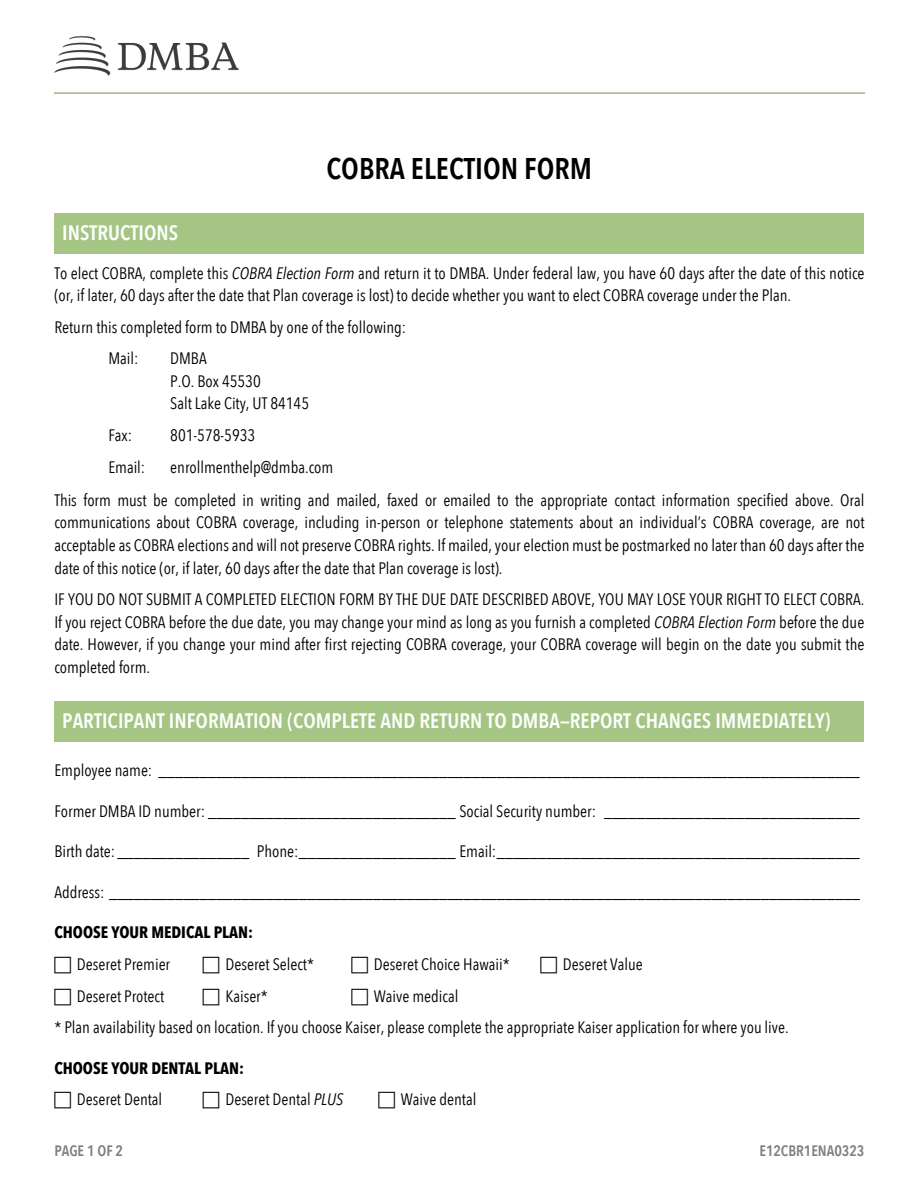
<style>
.page{position:relative;width:918px;height:1188px;background:#fff}
.page>*{position:absolute;margin:0;border:0;box-sizing:border-box;transform-origin:0 0}
.t1{font:600 29.85px "Avenir Next Condensed";color:#000}
.t2{font:600 20.85px "Avenir Next Condensed";letter-spacing:.005em;color:#fff}
.t3{font:16.5px/22.5px "Avenir Next Condensed";color:#000}
.t4{font:700 16.5px "Avenir Next Condensed";color:#000}
.t5{font:600 15.15px "Avenir Next Condensed";letter-spacing:-.005em;color:#808080}
.s1{font-style:italic}
</style>
<div class="page">
<img style="left:54px;top:36px;width:810px;height:57px">
<div style="left:54px;top:213px;width:810px;height:40px;background:#a4c584"></div>
<div style="left:54px;top:701px;width:810px;height:41px;background:#a4c584"></div>
<h1 class="t1" style="left:326px;top:149px;width:267px">COBRA ELECTION FORM</h1>
<p class="t2" style="left:62px;top:219px;width:117px">INSTRUCTIONS</p>
<p class="t3" style="left:54px;top:262px;width:812px">To elect COBRA, complete this <span class="s1">COBRA Election Form</span> and return it to DMBA. Under federal law, you have 60 days after the date of this notice (or, if later, 60 days after the date that Plan coverage is lost) to decide whether you want to elect COBRA coverage under the Plan.</p>
<p class="t3" style="left:108px;top:312px;width:299px;line-height:31.3px;text-indent:-54px">Return this completed form to DMBA by one of the following:<br>Mail:</p>
<p class="t3" style="left:170px;top:348px;width:140px">DMBA<br>P.O. Box 45530<br>Salt Lake City, UT 84145</p>
<p class="t3" style="left:108px;top:425px;width:25px">Fax:</p>
<p class="t3" style="left:170px;top:425px;width:87px">801-578-5933</p>
<p class="t3" style="left:108px;top:457px;width:38px">Email:</p>
<p class="t3" style="left:54px;top:452px;width:811px;line-height:32.4px;text-indent:116px">enrollmenthelp@dmba.com<br>This form must be completed in writing and mailed, faxed or emailed to the appropriate contact information specified above. Oral</p>
<p class="t3" style="left:54px;top:512px;width:812px;text-align:justify">communications about COBRA coverage, including in-person or telephone statements about an individual’s COBRA coverage, are not acceptable as COBRA elections and will not preserve COBRA rights. If mailed, your election must be postmarked no later than 60 days after the date of this notice (or, if later, 60 days after the date that Plan coverage is lost).</p>
<p class="t3" style="left:54px;top:588px;width:812px;text-align:justify">IF YOU DO NOT SUBMIT A COMPLETED ELECTION FORM BY THE DUE DATE DESCRIBED ABOVE, YOU MAY LOSE YOUR RIGHT TO ELECT COBRA.<br>If you reject COBRA before the due date, you may change your mind as long as you furnish a completed <span class="s1">COBRA Election Form</span> before the due date. However, if you change your mind after first rejecting COBRA coverage, your COBRA coverage will begin on the date you submit the completed form.</p>
<p class="t2" style="left:62px;top:707px;width:770px">PARTICIPANT INFORMATION (COMPLETE AND RETURN TO DMBA—REPORT CHANGES IMMEDIATELY)</p>
<p class="t3" style="left:54px;top:760px;width:807px">Employee name: _____________________________________________________________________________________</p>
<p class="t3" style="left:54px;top:800px;width:807px">Former DMBA ID number: ______________________________ Social Security number: _______________________________</p>
<p class="t3" style="left:54px;top:841px;width:807px">Birth date: ________________ Phone:___________________ Email:____________________________________________</p>
<p class="t3" style="left:54px;top:881px;width:807px">Address: ___________________________________________________________________________________________</p>
<p class="t4" style="left:54px;top:922px;width:200px">CHOOSE YOUR MEDICAL PLAN:</p>
<p class="t3" style="left:77px;top:953px;width:95px">Deseret Premier</p>
<p class="t3" style="left:225px;top:953px;width:90px">Deseret Select*</p>
<p class="t3" style="left:374px;top:953px;width:137px">Deseret Choice Hawaii*</p>
<p class="t3" style="left:563px;top:953px;width:81px">Deseret Value</p>
<p class="t3" style="left:77px;top:985px;width:89px">Deseret Protect</p>
<p class="t3" style="left:225px;top:985px;width:44px">Kaiser*</p>
<p class="t3" style="left:54px;top:981px;width:736px;line-height:31.3px;text-indent:320px">Waive medical<br>* Plan availability based on location. If you choose Kaiser, please complete the appropriate Kaiser application for where you live.</p>
<p class="t4" style="left:54px;top:1057px;width:191px">CHOOSE YOUR DENTAL PLAN:</p>
<p class="t3" style="left:77px;top:1088px;width:87px">Deseret Dental</p>
<p class="t3" style="left:225px;top:1088px;width:119px">Deseret Dental <span class="s1">PLUS</span></p>
<p class="t3" style="left:401px;top:1088px;width:77px">Waive dental</p>
<p class="t5" style="left:54px;top:1141px;width:70px">PAGE 1 OF 2</p>
<p class="t5" style="left:759px;top:1141px;width:106px">E12CBR1ENA0323</p>
</div>
